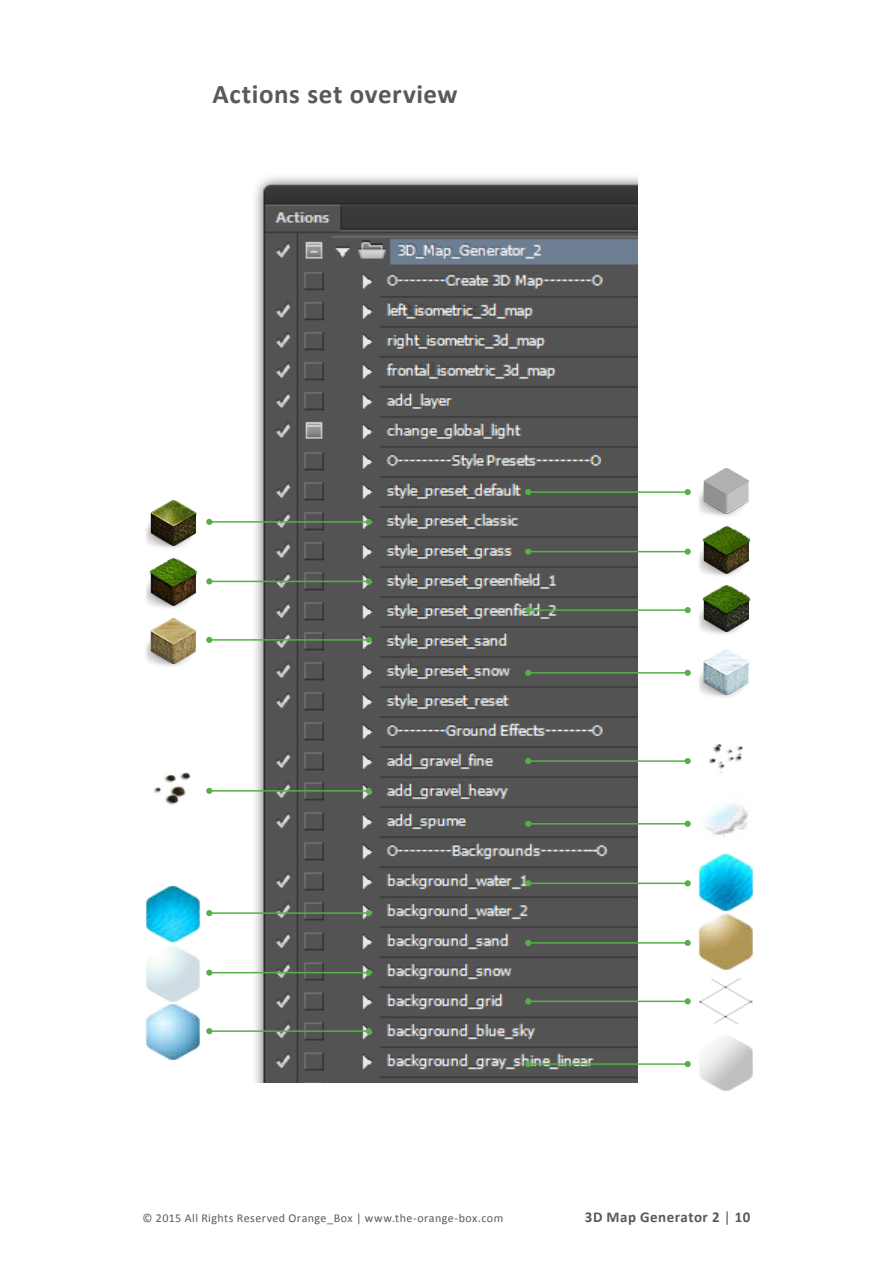
<style>
.page{position:relative;width:893px;height:1263px;background:#fff}
.page>*{position:absolute;margin:0;border:0;box-sizing:border-box;transform-origin:0 0}
.t1{font:700 27px "Calibri";letter-spacing:.02em;color:#58595b}
.t2{font:700 15px "Calibri";letter-spacing:.03em;color:#58595b}
.t3{font:12px "Calibri";letter-spacing:.04em;color:#58595b}
.s1{font-weight:400}
</style>
<div class="page">
<img style="left:246px;top:177px;width:391px;height:905px">
<hr style="left:209px;top:790px;width:159px;height:2px;background:#55b047">
<svg style="left:206px;top:788px;width:6px;height:6px"></svg>
<svg style="left:366px;top:788px;width:6px;height:6px"></svg>
<hr style="left:528px;top:760px;width:159px;height:2px;background:#55b047">
<svg style="left:525px;top:758px;width:6px;height:6px"></svg>
<svg style="left:685px;top:758px;width:6px;height:6px"></svg>
<img style="left:708px;top:744px;width:35px;height:30px">
<img style="left:153px;top:772px;width:38px;height:33px">
<hr style="left:528px;top:823px;width:159px;height:1px;background:#55b047">
<svg style="left:525px;top:821px;width:6px;height:6px"></svg>
<svg style="left:685px;top:821px;width:6px;height:6px"></svg>
<img style="left:703px;top:802px;width:45px;height:36px">
<hr style="left:209px;top:521px;width:159px;height:2px;background:#55b047">
<svg style="left:206px;top:519px;width:6px;height:6px"></svg>
<svg style="left:366px;top:519px;width:6px;height:6px"></svg>
<hr style="left:528px;top:491px;width:159px;height:2px;background:#55b047">
<svg style="left:525px;top:489px;width:6px;height:6px"></svg>
<svg style="left:685px;top:489px;width:6px;height:6px"></svg>
<img style="left:699px;top:468px;width:50px;height:48px">
<img style="left:146px;top:500px;width:51px;height:48px">
<hr style="left:209px;top:581px;width:159px;height:1px;background:#55b047">
<svg style="left:206px;top:578px;width:6px;height:6px"></svg>
<svg style="left:366px;top:578px;width:6px;height:6px"></svg>
<hr style="left:528px;top:551px;width:159px;height:1px;background:#55b047">
<svg style="left:525px;top:549px;width:6px;height:6px"></svg>
<svg style="left:685px;top:549px;width:6px;height:6px"></svg>
<img style="left:699px;top:525px;width:52px;height:109px">
<img style="left:146px;top:557px;width:53px;height:109px">
<hr style="left:209px;top:639px;width:159px;height:2px;background:#55b047">
<svg style="left:206px;top:637px;width:6px;height:6px"></svg>
<svg style="left:366px;top:637px;width:6px;height:6px"></svg>
<hr style="left:528px;top:609px;width:159px;height:2px;background:#55b047">
<svg style="left:525px;top:607px;width:6px;height:6px"></svg>
<svg style="left:685px;top:607px;width:6px;height:6px"></svg>
<hr style="left:528px;top:672px;width:159px;height:2px;background:#55b047">
<svg style="left:525px;top:670px;width:6px;height:6px"></svg>
<svg style="left:685px;top:670px;width:6px;height:6px"></svg>
<img style="left:699px;top:649px;width:51px;height:48px">
<hr style="left:209px;top:912px;width:159px;height:2px;background:#55b047">
<svg style="left:206px;top:910px;width:6px;height:6px"></svg>
<svg style="left:366px;top:910px;width:6px;height:6px"></svg>
<hr style="left:528px;top:882px;width:159px;height:2px;background:#55b047">
<svg style="left:525px;top:880px;width:6px;height:6px"></svg>
<svg style="left:685px;top:880px;width:6px;height:6px"></svg>
<img style="left:698px;top:854px;width:56px;height:57px">
<img style="left:145px;top:885px;width:56px;height:58px">
<hr style="left:209px;top:972px;width:159px;height:1px;background:#55b047">
<div style="left:206px;top:969px;width:6px;height:7px;background:#55b047;border-radius:50%"></div>
<div style="left:366px;top:969px;width:6px;height:7px;background:#55b047;border-radius:50%"></div>
<hr style="left:528px;top:942px;width:159px;height:2px;background:#55b047">
<svg style="left:525px;top:940px;width:6px;height:6px"></svg>
<svg style="left:685px;top:940px;width:6px;height:6px"></svg>
<img style="left:698px;top:913px;width:56px;height:57px">
<img style="left:145px;top:946px;width:55px;height:115px">
<hr style="left:209px;top:1030px;width:159px;height:2px;background:#55b047">
<svg style="left:206px;top:1028px;width:6px;height:6px"></svg>
<svg style="left:366px;top:1028px;width:6px;height:6px"></svg>
<hr style="left:528px;top:1000px;width:159px;height:2px;background:#55b047">
<svg style="left:525px;top:998px;width:6px;height:6px"></svg>
<svg style="left:685px;top:998px;width:6px;height:6px"></svg>
<img style="left:699px;top:978px;width:54px;height:46px">
<hr style="left:528px;top:1063px;width:159px;height:2px;background:#55b047">
<svg style="left:525px;top:1061px;width:6px;height:6px"></svg>
<svg style="left:685px;top:1061px;width:6px;height:6px"></svg>
<img style="left:699px;top:1036px;width:54px;height:55px">
<h1 class="t1" style="left:213px;top:77px;width:247px">Actions set overview</h1>
<p class="t3" style="left:143px;top:1211px;width:362px">© 2015 All Rights Reserved Orange_Box | www.the-orange-box.com</p>
<p class="t2" style="left:585px;top:1208px;width:167px">3D Map Generator 2 <span class="s1">|</span> 10</p>
</div>
